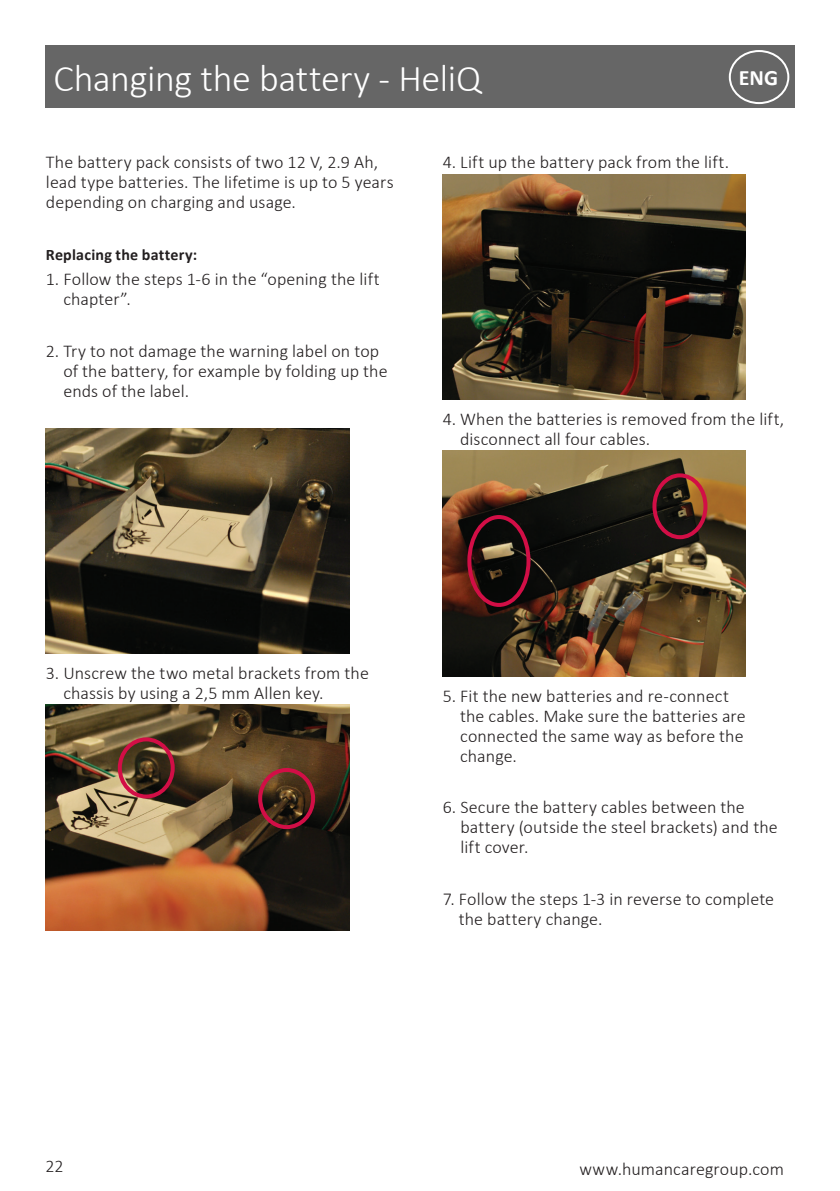
<style>
.page{position:relative;width:840px;height:1191px;background:#fff}
.page>*{position:absolute;margin:0;border:0;box-sizing:border-box;transform-origin:0 0}
.t1{font:300 38px "Calibri";letter-spacing:-.01em;color:#fff}
.t2{font:700 22px "Calibri";color:#fff}
.t3{font:300 18px/20px "Calibri";letter-spacing:.005em;color:#231f20}
.t4{font:700 16px "Calibri";letter-spacing:.015em;color:#231f20}
</style>
<div class="page">
<div style="left:45px;top:45px;width:749px;height:63px;background:#666"></div>
<div style="left:728px;top:50px;width:60px;height:54px;border:2px solid #fff;border-radius:50%"></div>
<img style="left:46px;top:428px;width:303px;height:225px">
<img style="left:46px;top:705px;width:303px;height:225px">
<div style="left:118px;top:737px;width:57px;height:61px;border:4px solid #d20e46;border-radius:50%"></div>
<div style="left:258px;top:768px;width:57px;height:61px;border:4px solid #d20e46;border-radius:50%"></div>
<img style="left:442px;top:174px;width:303px;height:225px">
<img style="left:442px;top:451px;width:303px;height:225px">
<div style="left:467px;top:515px;width:63px;height:92px;border:4px solid #d20e46;border-radius:50%"></div>
<div style="left:652px;top:473px;width:55px;height:66px;border:4px solid #d20e46;border-radius:50%"></div>
<h1 class="t1" style="left:54px;top:55px;width:429px">Changing the battery - HeliQ</h1>
<p class="t2" style="left:738px;top:62px;width:41px">ENG</p>
<p class="t3" style="left:46px;top:152px;width:349px">The battery pack consists of two 12 V, 2.9 Ah, lead type batteries. The lifetime is up to 5 years depending on charging and usage.</p>
<p class="t4" style="left:46px;top:243px;width:153px">Replacing the battery:</p>
<p class="t3" style="left:63px;top:269px;width:317px;text-indent:-18px">1. Follow the steps 1-6 in the “opening the lift chapter”.</p>
<p class="t3" style="left:63px;top:340px;width:325px;text-indent:-18px">2. Try to not damage the warning label on top of the battery, for example by folding up the ends of the label.</p>
<p class="t3" style="left:442px;top:152px;width:288px">4. Lift up the battery pack from the lift.</p>
<p class="t3" style="left:460px;top:409px;width:325px;text-indent:-18px">4. When the batteries is removed from the lift, disconnect all four cables.</p>
<p class="t3" style="left:63px;top:663px;width:307px;text-indent:-17px">3. Unscrew the two metal brackets from the chassis by using a 2,5 mm Allen key.</p>
<p class="t3" style="left:460px;top:686px;width:287px;text-indent:-17px">5. Fit the new batteries and re-connect the cables. Make sure the batteries are connected the same way as before the change.</p>
<p class="t3" style="left:460px;top:797px;width:319px;text-indent:-18px">6. Secure the battery cables between the battery (outside the steel brackets) and the lift cover.</p>
<p class="t3" style="left:458px;top:888px;width:317px;text-indent:-16px">7. Follow the steps 1-3 in reverse to complete the battery change.</p>
<p class="t3" style="left:45px;top:1156px;width:20px">22</p>
<p class="t3" style="left:579px;top:1159px;width:206px">www.humancaregroup.com</p>
</div>
